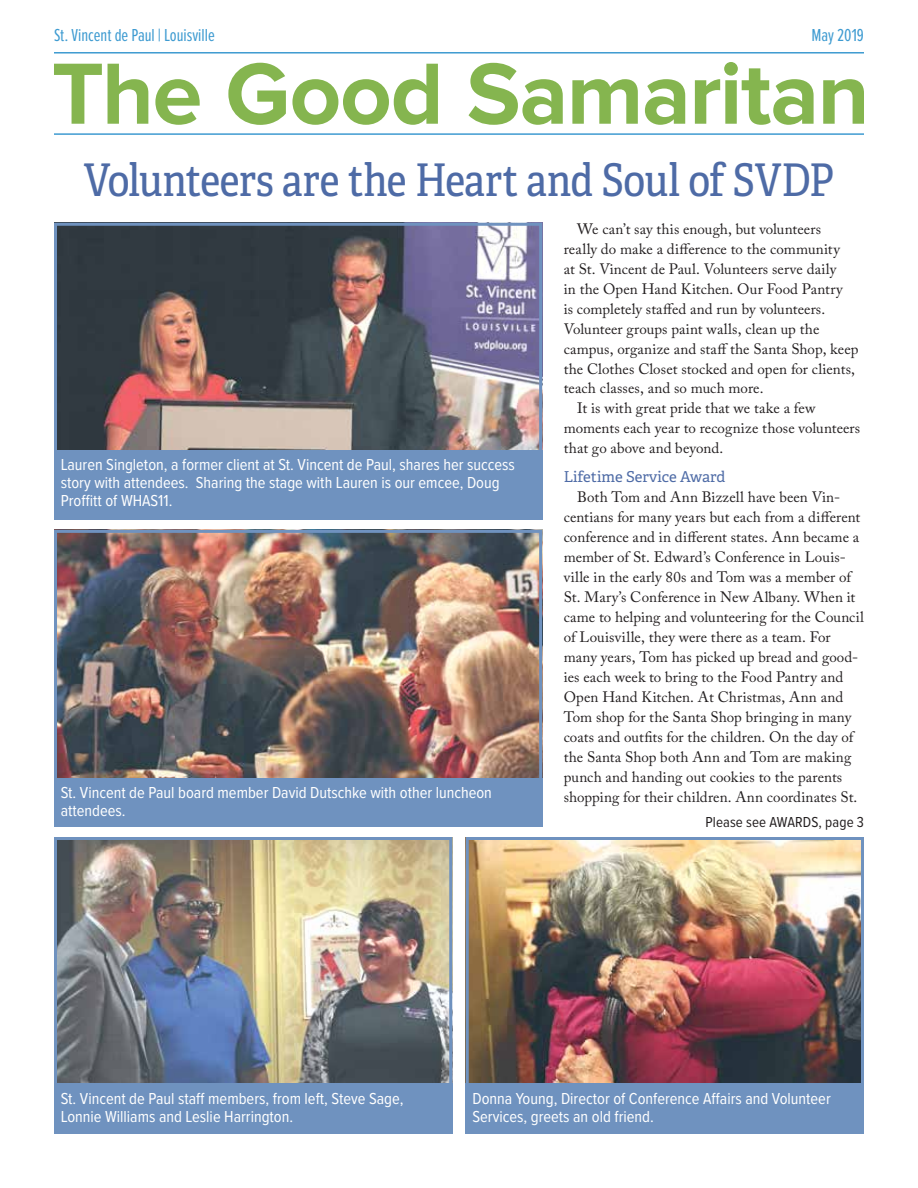
<style>
.page{position:relative;width:918px;height:1188px;background:#fff}
.page>*{position:absolute;margin:0;border:0;box-sizing:border-box;transform-origin:0 0}
.t1{font:45px "Adelle Condensed";letter-spacing:-.01em;color:#4e6ba6}
.t2{font:18px "Proxima Nova Ex Cn";color:#3e9bd1}
.t3{font:16.5px/18px "Proxima Nova Cond";color:#fff}
.t4{font:15px/20px "Adobe Caslon Pro";letter-spacing:.005em;color:#231f20}
.t5{font:15px "Proxima Nova Cond";letter-spacing:.005em;color:#231f20}
.t6{font:15px "Adelle PE";color:#4e6ba6}
</style>
<div class="page">
<svg style="left:54px;top:62px;width:810px;height:63px"></svg>
<hr style="left:54px;top:52px;width:810px;height:2px;background:#3e9bd1">
<hr style="left:54px;top:133px;width:810px;height:2px;background:#3e9bd1">
<img style="left:470px;top:841px;width:390px;height:243px">
<div style="left:466px;top:837px;width:398px;height:297px;border:3px solid #6f92bf"></div>
<img style="left:58px;top:841px;width:390px;height:243px">
<div style="left:54px;top:837px;width:398px;height:297px;border:3px solid #6f92bf"></div>
<img style="left:58px;top:227px;width:480px;height:223px">
<div style="left:54px;top:223px;width:488px;height:297px;border:3px solid #6f92bf"></div>
<img style="left:58px;top:534px;width:480px;height:245px">
<div style="left:54px;top:530px;width:488px;height:297px;border:3px solid #6f92bf"></div>
<div style="left:54px;top:450px;width:488px;height:70px;background:#6f92bf"></div>
<div style="left:54px;top:779px;width:488px;height:48px;background:#6f92bf"></div>
<div style="left:54px;top:1084px;width:398px;height:50px;background:#6f92bf"></div>
<div style="left:466px;top:1084px;width:398px;height:50px;background:#6f92bf"></div>
<p class="t2" style="left:54px;top:24px;width:162px">St. Vincent de Paul | Louisville</p>
<p class="t2" style="left:811px;top:24px;width:54px">May 2019</p>
<h1 class="t1" style="left:84px;top:148px;width:752px">Volunteers are the Heart and Soul of SVDP</h1>
<p class="t3" style="left:61px;top:456px;width:456px">Lauren Singleton, a former client at St. Vincent de Paul, shares her success story with attendees. Sharing the stage with Lauren is our emcee, Doug<br>Proffitt of WHAS11.</p>
<p class="t3" style="left:61px;top:784px;width:433px">St. Vincent de Paul board member David Dutschke with other luncheon attendees.</p>
<p class="t4" style="left:577px;top:219px;width:245px">We can’t say this enough, but volunteers</p>
<p class="t4" style="left:564px;top:239px;width:278px">really do make a difference to the community</p>
<p class="t4" style="left:564px;top:259px;width:274px">at St. Vincent de Paul. Volunteers serve daily</p>
<p class="t4" style="left:564px;top:279px;width:280px">in the Open Hand Kitchen. Our Food Pantry</p>
<p class="t4" style="left:564px;top:298px;width:263px">is completely staffed and run by volunteers.</p>
<p class="t4" style="left:564px;top:318px;width:257px">Volunteer groups paint walls, clean up the</p>
<p class="t4" style="left:564px;top:338px;width:296px">campus, organize and staff the Santa Shop, keep</p>
<p class="t4" style="left:564px;top:358px;width:293px">the Clothes Closet stocked and open for clients,</p>
<p class="t4" style="left:564px;top:378px;width:201px">teach classes, and so much more.</p>
<p class="t4" style="left:577px;top:398px;width:240px">It is with great pride that we take a few</p>
<p class="t4" style="left:564px;top:418px;width:298px">moments each year to recognize those volunteers</p>
<p class="t4" style="left:564px;top:438px;width:161px">that go above and beyond.</p>
<p class="t6" style="left:564px;top:466px;width:163px">Lifetime Service Award</p>
<p class="t4" style="left:564px;top:487px;width:302px;text-indent:14px">Both Tom and Ann Bizzell have been Vin&shy;centians for many years but each from a different conference and in different states. Ann became a member of St. Edward’s Conference in Louis&shy;ville in the early 80s and Tom was a member of St. Mary’s Conference in New Albany. When it came to helping and volunteering for the Council of Louisville, they were there as a team. For many years, Tom has picked up bread and good&shy;ies each week to bring to the Food Pantry and Open Hand Kitchen. At Christmas, Ann and Tom shop for the Santa Shop bringing in many coats and outfits for the children. On the day of the Santa Shop both Ann and Tom are making punch and handing out cookies to the parents shopping for their children. Ann coordinates St.</p>
<p class="t5" style="left:706px;top:813px;width:160px">Please see AWARDS, page 3</p>
<p class="t3" style="left:61px;top:1089px;width:344px">St. Vincent de Paul staff members, from left, Steve Sage,<br>Lonnie Williams and Leslie Harrington.</p>
<p class="t3" style="left:472px;top:1089px;width:360px">Donna Young, Director of Conference Affairs and Volunteer<br>Services, greets an old friend.</p>
</div>
